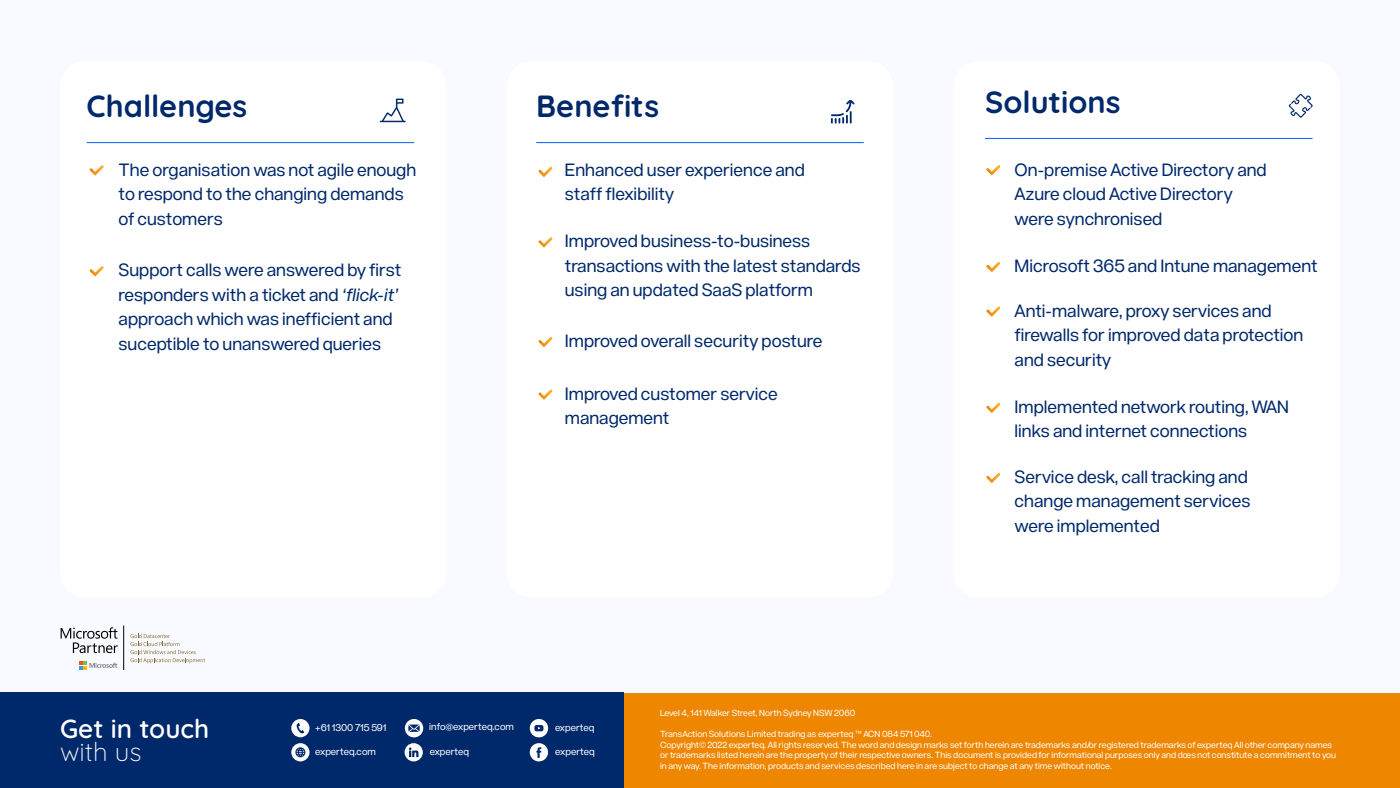
<style>
.page{position:relative;width:1400px;height:788px;background:#fff}
.page>*{position:absolute;margin:0;border:0;box-sizing:border-box;transform-origin:0 0}
.t1{font:700 30.62px "Quicksand";color:#00296b}
.t2{font:600 26.07px "Quicksand";color:#fff}
.t3{font:300 26.07px "Quicksand";color:#fff}
.t4{font:17.5px/24.5px "Acronym";color:#00296b}
.t5{font:9.71px "Acronym";color:#fff}
.t6{font:8.75px/10.5px "Acronym";color:#fff}
.s1{font-style:italic}
</style>
<div class="page">
<div style="left:0;top:0;width:1400px;height:699px;background:#f8faff"></div>
<div style="left:60px;top:61px;width:387px;height:536px;background:#fff;border-radius:25px"></div>
<div style="left:507px;top:61px;width:386px;height:536px;background:#fff;border-radius:25px"></div>
<div style="left:953px;top:61px;width:387px;height:536px;background:#fff;border-radius:25px"></div>
<div style="left:0;top:693px;width:1400px;height:95px;background:#ef8600"></div>
<div style="left:0;top:693px;width:624px;height:95px;background:#00296b"></div>
<svg style="left:90px;top:165px;width:14px;height:11px"></svg>
<svg style="left:90px;top:266px;width:14px;height:10px"></svg>
<svg style="left:380px;top:99px;width:26px;height:23px"></svg>
<hr style="left:87px;top:142px;width:327px;height:1px;background:#0064ff">
<svg style="left:538px;top:167px;width:15px;height:10px"></svg>
<svg style="left:538px;top:237px;width:15px;height:11px"></svg>
<svg style="left:538px;top:337px;width:15px;height:10px"></svg>
<svg style="left:831px;top:100px;width:24px;height:24px"></svg>
<hr style="left:536px;top:142px;width:328px;height:1px;background:#0064ff">
<svg style="left:986px;top:165px;width:14px;height:10px"></svg>
<svg style="left:986px;top:262px;width:14px;height:10px"></svg>
<hr style="left:985px;top:138px;width:328px;height:1px;background:#0064ff">
<svg style="left:1289px;top:94px;width:24px;height:24px"></svg>
<svg style="left:986px;top:306px;width:14px;height:11px"></svg>
<svg style="left:986px;top:403px;width:14px;height:10px"></svg>
<svg style="left:986px;top:473px;width:14px;height:10px"></svg>
<svg style="left:538px;top:389px;width:15px;height:11px"></svg>
<svg style="left:61px;top:627px;width:57px;height:26px"></svg>
<svg style="left:79px;top:661px;width:38px;height:8px"></svg>
<hr style="left:124px;top:625px;width:1px;height:44px;background:#000">
<svg style="left:131px;top:633px;width:74px;height:30px"></svg>
<svg style="left:405px;top:743px;width:18px;height:18px"></svg>
<svg style="left:530px;top:719px;width:18px;height:18px"></svg>
<svg style="left:291px;top:743px;width:19px;height:18px"></svg>
<svg style="left:291px;top:719px;width:19px;height:18px"></svg>
<svg style="left:530px;top:743px;width:18px;height:18px"></svg>
<svg style="left:405px;top:719px;width:18px;height:18px"></svg>
<h1 class="t1" style="left:87px;top:82px;width:162px">Challenges</h1>
<h1 class="t1" style="left:536px;top:82px;width:124px">Benefits</h1>
<h1 class="t1" style="left:985px;top:78px;width:137px">Solutions</h1>
<p class="t4" style="left:119px;top:156px;width:299px">The organisation was not agile enough to respond to the changing demands of customers</p>
<p class="t4" style="left:119px;top:257px;width:284px">Support calls were answered by first responders with a ticket and <span class="s1">‘flick-it’ </span>approach which was inefficient and suceptible to unanswered queries</p>
<p class="t4" style="left:565px;top:156px;width:241px">Enhanced user experience and staff flexibility</p>
<p class="t4" style="left:1015px;top:156px;width:254px">On-premise Active Directory and<br>Azure cloud Active Directory were synchronised</p>
<p class="t4" style="left:1015px;top:252px;width:304px">Microsoft 365 and Intune management</p>
<p class="t4" style="left:1015px;top:297px;width:290px">Anti-malware, proxy services and firewalls for improved data protection and security</p>
<p class="t4" style="left:1015px;top:393px;width:276px">Implemented network routing, WAN links and internet connections</p>
<p class="t4" style="left:1015px;top:463px;width:237px">Service desk, call tracking and change management services were implemented</p>
<p class="t4" style="left:565px;top:228px;width:297px">Improved business-to-business transactions with the latest standards using an updated SaaS platform</p>
<p class="t4" style="left:565px;top:328px;width:259px">Improved overall security posture</p>
<p class="t4" style="left:565px;top:380px;width:215px">Improved customer service management</p>
<h2 class="t2" style="left:60px;top:708px;width:151px">Get in touch</h2>
<h2 class="t3" style="left:60px;top:731px;width:83px">with us</h2>
<p class="t5" style="left:430px;top:744px;width:41px">experteq</p>
<p class="t5" style="left:429px;top:719px;width:86px">info@experteq.com</p>
<p class="t5" style="left:315px;top:720px;width:73px">+61 1300 715 591</p>
<p class="t5" style="left:315px;top:744px;width:62px">experteq.com</p>
<p class="t5" style="left:555px;top:720px;width:41px">experteq</p>
<p class="t5" style="left:555px;top:744px;width:41px">experteq</p>
<p class="t6" style="left:660px;top:707px;width:197px">Level 4, 141 Walker Street, North Sydney NSW 2060</p>
<p class="t6" style="left:660px;top:728px;width:678px">TransAction Solutions Limited trading as experteq ™ ACN 084 571 040.<br>Copyright© 2022 experteq. All rights reserved. The word and design marks set forth herein are trademarks and/or registered trademarks of experteq All other company names or trademarks listed herein are the property of their respective owners. This document is provided for informational purposes only and dœs not constitute a commitment to you in any way. The information, products and services described here in are subject to change at any time without notice.</p>
</div>
